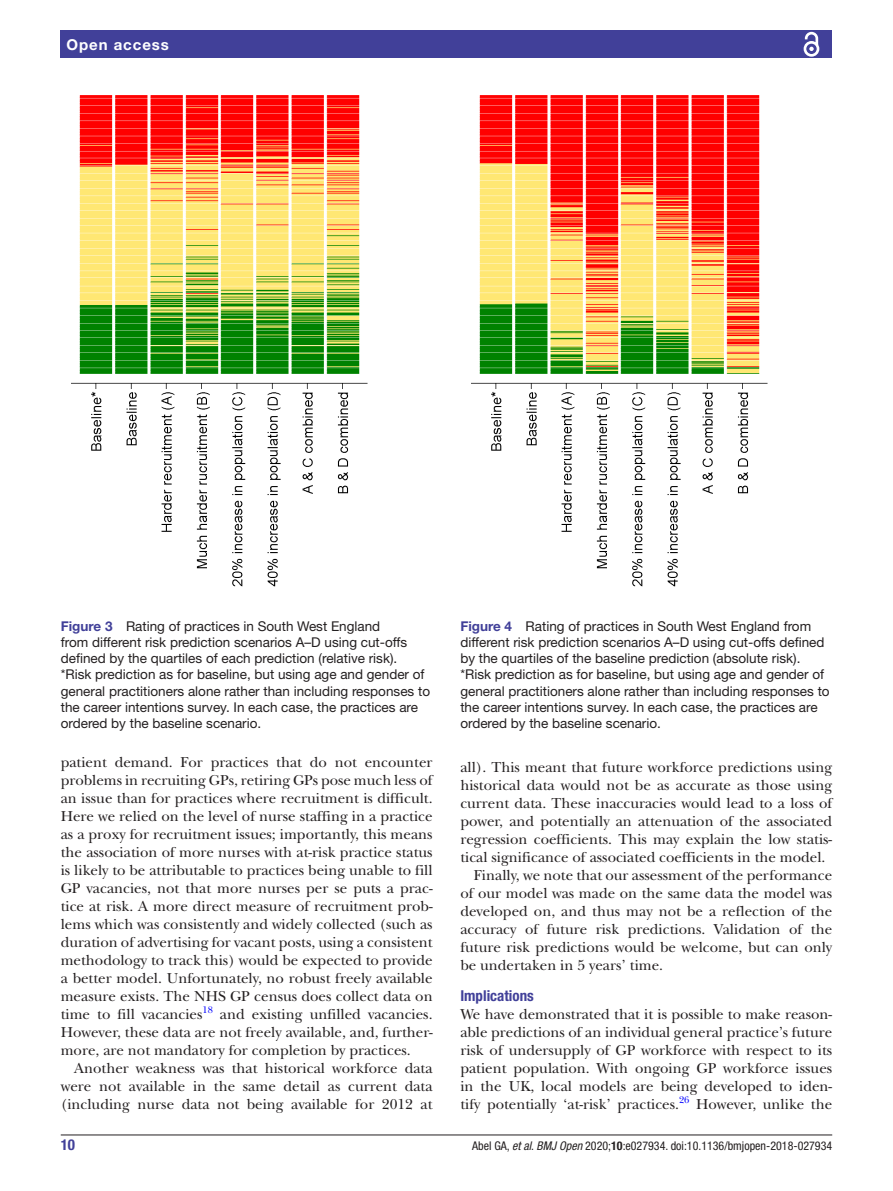
<style>
.page{position:relative;width:893px;height:1191px;background:#fff}
.page>*{position:absolute;margin:0;border:0;box-sizing:border-box;transform-origin:0 0}
.t1{font:15px/18px "New Baskerville";color:#231f20;text-align:justify}
.t2{font:700 condensed 15px "Helvetica Neue LT Std";color:#414099}
.t3{font:700 15px "Helvetica Neue LT Std";letter-spacing:.065em;color:#fff}
.t4{font:13.5px/16.2px "Helvetica Neue LT Std";color:#231f20}
.t5{font:condensed 12px "Helvetica Neue LT Std";color:#231f20}
.s1{font-weight:700;color:#414099}
.s2{font-style:italic}
.s3{font-weight:700}
</style>
<div class="page">
<hr style="left:61px;top:1134px;width:771px;height:1px;background:#231f20">
<div style="left:61px;top:31px;width:771px;height:27px;background:#414099"></div>
<svg style="left:803px;top:31px;width:17px;height:26px"></svg>
<img style="left:72px;top:95px;width:296px;height:492px">
<img style="left:471px;top:95px;width:297px;height:492px">
<p class="t3" style="left:66px;top:35px;width:104px">Open access</p>
<p class="t4" style="left:61px;top:617px;width:371px"><span class="s1">Figure 3</span> Rating of practices in South West England<br>from different risk prediction scenarios A–D using cut-offs defined by the quartiles of each prediction (relative risk). *Risk prediction as for baseline, but using age and gender of general practitioners alone rather than including responses to the career intentions survey. In each case, the practices are ordered by the baseline scenario.</p>
<p class="t4" style="left:460px;top:617px;width:371px"><span class="s1">Figure 4</span> Rating of practices in South West England from different risk prediction scenarios A–D using cut-offs defined by the quartiles of the baseline prediction (absolute risk). *Risk prediction as for baseline, but using age and gender of general practitioners alone rather than including responses to the career intentions survey. In each case, the practices are ordered by the baseline scenario.</p>
<p class="t1" style="left:61px;top:753px;width:373px">patient demand. For practices that do not encounter problems in recruiting GPs, retiring GPs pose much less of an issue than for practices where recruitment is difficult.<br>Here we relied on the level of nurse staffing in a practice as a proxy for recruitment issues; importantly, this means the association of more nurses with at-risk practice status is likely to be attributable to practices being unable to fill GP vacancies, not that more nurses per se puts a prac&shy;tice at risk. A more direct measure of recruitment prob&shy;lems which was consistently and widely collected (such as duration of advertising for vacant posts, using a consistent methodology to track this) would be expected to provide a better model. Unfortunately, no robust freely available measure exists. The NHS GP census does collect data on time to fill vacancies<sup>18</sup></p>
<p class="t1" style="left:460px;top:758px;width:373px">all). This meant that future workforce predictions using</p>
<p class="t1" style="left:460px;top:776px;width:373px">historical data would not be as accurate as those using</p>
<p class="t1" style="left:460px;top:794px;width:373px">current data. These inaccuracies would lead to a loss of</p>
<p class="t1" style="left:460px;top:812px;width:373px">power, and potentially an attenuation of the associated</p>
<p class="t1" style="left:460px;top:830px;width:373px">regression coefficients. This may explain the low statis-</p>
<p class="t1" style="left:460px;top:848px;width:367px">tical significance of associated coefficients in the model.</p>
<p class="t1" style="left:474px;top:866px;width:360px">Finally, we note that our assessment of the performance</p>
<p class="t1" style="left:460px;top:884px;width:373px">of our model was made on the same data the model was</p>
<p class="t1" style="left:460px;top:902px;width:373px">developed on, and thus may not be a reflection of the</p>
<p class="t1" style="left:460px;top:920px;width:373px">accuracy of future risk predictions. Validation of the</p>
<p class="t1" style="left:460px;top:938px;width:373px">future risk predictions would be welcome, but can only</p>
<p class="t1" style="left:460px;top:956px;width:204px">be undertaken in 5 years’ time.</p>
<p class="t2" style="left:460px;top:987px;width:75px">Implications</p>
<p class="t1" style="left:460px;top:1005px;width:373px">We have demonstrated that it is possible to make reason&shy;able predictions of an individual general practice’s future risk of undersupply of GP workforce with respect to its patient population. With ongoing GP workforce issues in the UK, local models are being developed to iden&shy;tify potentially ‘at-risk’ practices.<sup>26</sup> However, unlike the</p>
<p class="t1" style="left:61px;top:1005px;width:373px;text-indent:159px">and existing unfilled vacancies.<br>However, these data are not freely available, and, further&shy;more, are not mandatory for completion by practices.</p>
<p class="t1" style="left:61px;top:1059px;width:373px;text-indent:14px">Another weakness was that historical workforce data were not available in the same detail as current data (including nurse data not being available for 2012 at</p>
<p class="t2" style="left:61px;top:1135px;width:16px">10</p>
<p class="t5" style="left:472px;top:1138px;width:362px">Abel GA, <span class="s2">et al</span>. <span class="s2">BMJ Open</span> 2020;<span class="s3">10</span>:e027934. doi:10.1136/bmjopen-2018-027934</p>
</div>
